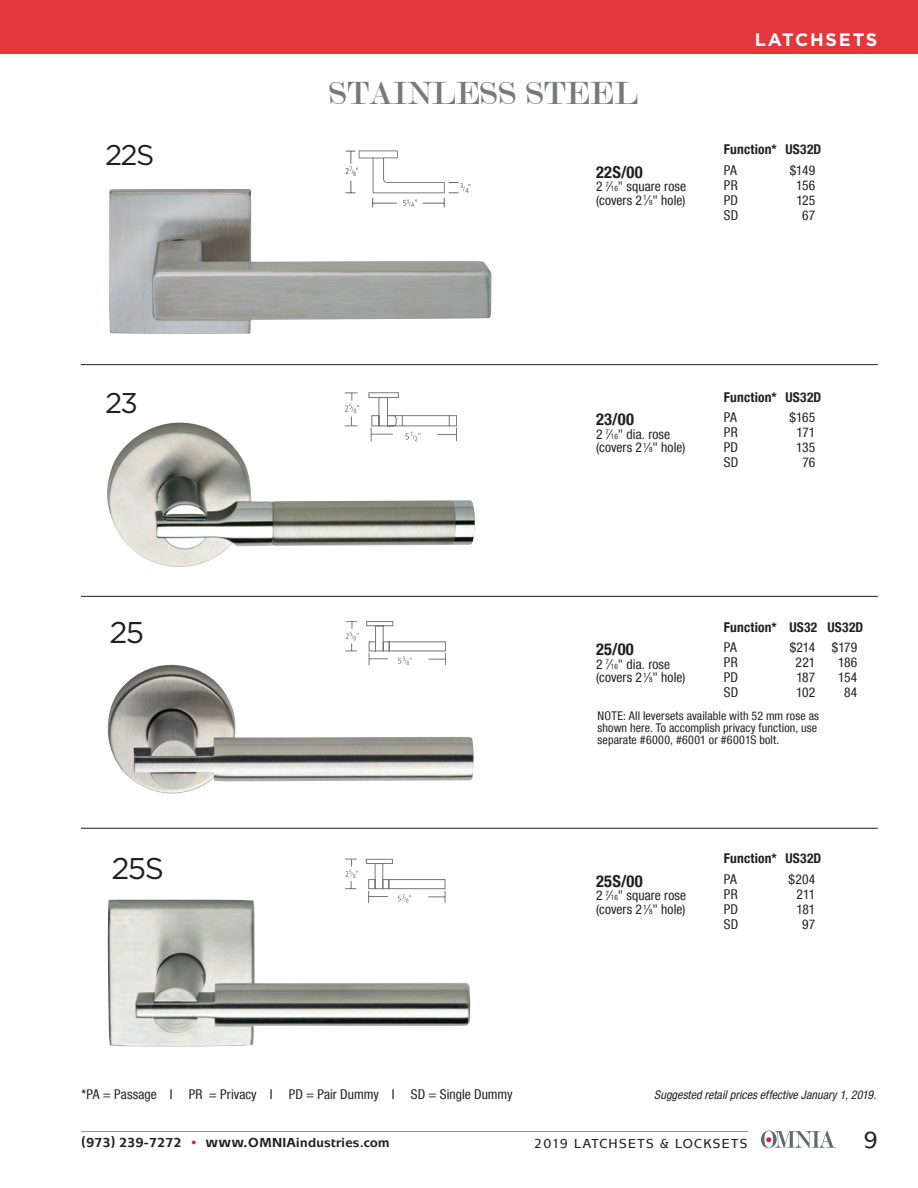
<style>
.page{position:relative;width:918px;height:1188px;background:#fff}
.page>*{position:absolute;margin:0;border:0;box-sizing:border-box;transform-origin:0 0}
.t1{font:34.5px "Modern";letter-spacing:.01em;color:#76787b}
.t2{font:30px "Gotham HTF";color:#231f20}
.t3{font:28.5px "Gotham HTF";color:#231f20}
.t4{font:500 24px "Mixage ITC Std";color:#231f20}
.t5{font:700 18px "Gotham";letter-spacing:.1em;color:#fff}
.t6{font:700 condensed 16.5px "Helvetica Neue LT Com";letter-spacing:.015em;color:#231f20}
.t7{font:condensed 13.5px/13.5px "Helvetica Neue LT Com";letter-spacing:.005em;color:#231f20}
.t8{font:700 condensed 13.5px "Helvetica Neue LT Com";letter-spacing:.01em;color:#231f20}
.t9{font:700 13.5px "Mixage ITC Std";letter-spacing:.025em;color:#231f20}
.t10{font:500 13.5px "Mixage ITC Std";letter-spacing:.1em;color:#231f20}
.t11{font:condensed 12px/12px "Helvetica Neue LT Com";letter-spacing:.01em;color:#231f20}
.t12{font:italic condensed 12px "Helvetica Neue LT Com";letter-spacing:.005em;color:#231f20}
.t13{font:condensed 8.55px "Frutiger";color:#64696d}
.t14{font:condensed 7.05px "Frutiger";color:#64696d}
.t15{font:condensed 6.45px "Frutiger";color:#64696d}
.s1{font-size:8.55px}
.s2{font-size:7.35px}
.s3{font-weight:400;color:#e4183e}
.s4{font-size:15px}
</style>
<div class="page">
<div style="left:0;top:0;width:918px;height:54px;background:#e1373d"></div>
<hr style="left:81px;top:1131px;width:667px;height:1px;background:#939598">
<svg style="left:761px;top:1131px;width:75px;height:17px"></svg>
<img style="left:108px;top:665px;width:366px;height:128px">
<img style="left:108px;top:900px;width:362px;height:146px">
<svg style="left:345px;top:859px;width:13px;height:30px"></svg>
<svg style="left:366px;top:859px;width:80px;height:44px"></svg>
<svg style="left:346px;top:621px;width:13px;height:31px"></svg>
<svg style="left:366px;top:621px;width:80px;height:44px"></svg>
<hr style="left:81px;top:828px;width:797px;height:1px;background:#231f20">
<hr style="left:81px;top:596px;width:797px;height:1px;background:#231f20">
<hr style="left:81px;top:364px;width:797px;height:1px;background:#231f20">
<img style="left:109px;top:189px;width:383px;height:145px">
<img style="left:107px;top:423px;width:368px;height:144px">
<svg style="left:345px;top:393px;width:14px;height:34px"></svg>
<svg style="left:368px;top:392px;width:89px;height:50px"></svg>
<svg style="left:346px;top:151px;width:112px;height:56px"></svg>
<h3 class="t5" style="left:755px;top:30px;width:124px">LATCHSETS</h3>
<h1 class="t1" style="left:329px;top:75px;width:310px">STAINLESS STEEL</h1>
<h3 class="t3" style="left:105px;top:139px;width:51px">22S</h3>
<p class="t13" style="left:346px;top:166px;width:9px">2<sup>7</sup></p>
<p class="t15" style="left:352px;top:169px;width:6px">8/</p>
<p class="t15" style="left:403px;top:200px;width:13px"><span class="s1">5</span>1/4</p>
<p class="t14" style="left:460px;top:182px;width:5px">3</p>
<p class="t14" style="left:463px;top:186px;width:7px">4/</p>
<p class="t6" style="left:596px;top:162px;width:48px">22S/00</p>
<p class="t7" style="left:596px;top:180px;width:91px">2 <sup>7</sup>⁄<span class="s2">16</span>" square rose (covers 2 <sup>1</sup>⁄<span class="s2">8</span>" hole)</p>
<p class="t8" style="left:724px;top:141px;width:99px">Function* US32D</p>
<p class="t7" style="left:724px;top:163px;width:15px">PA</p>
<p class="t7" style="left:790px;top:163px;width:27px">$149</p>
<p class="t7" style="left:724px;top:178px;width:15px">PR</p>
<p class="t7" style="left:796px;top:178px;width:21px">156</p>
<p class="t7" style="left:724px;top:193px;width:16px">PD</p>
<p class="t7" style="left:796px;top:193px;width:21px">125</p>
<p class="t7" style="left:724px;top:208px;width:16px">SD</p>
<p class="t7" style="left:802px;top:208px;width:15px">67</p>
<h3 class="t3" style="left:105px;top:387px;width:34px">23</h3>
<p class="t6" style="left:596px;top:409px;width:39px">23/00</p>
<p class="t7" style="left:596px;top:427px;width:91px">2 <sup>7</sup>⁄<span class="s2">16</span>" dia. rose (covers 2 <sup>1</sup>⁄<span class="s2">8</span>" hole)</p>
<p class="t8" style="left:724px;top:389px;width:99px">Function* US32D</p>
<p class="t7" style="left:724px;top:411px;width:15px">PA</p>
<p class="t7" style="left:789px;top:411px;width:27px">$165</p>
<p class="t7" style="left:724px;top:426px;width:15px">PR</p>
<p class="t7" style="left:796px;top:426px;width:20px">171</p>
<p class="t7" style="left:724px;top:441px;width:16px">PD</p>
<p class="t7" style="left:796px;top:441px;width:21px">135</p>
<p class="t7" style="left:724px;top:456px;width:16px">SD</p>
<p class="t7" style="left:802px;top:456px;width:15px">76</p>
<h2 class="t2" style="left:110px;top:616px;width:36px">25</h2>
<p class="t6" style="left:596px;top:639px;width:39px">25/00</p>
<p class="t7" style="left:596px;top:657px;width:91px">2 <sup>7</sup>⁄<span class="s2">16</span>" dia. rose (covers 2 <sup>1</sup>⁄<span class="s2">8</span>" hole)</p>
<p class="t8" style="left:724px;top:619px;width:141px">Function* US32 US32D</p>
<p class="t7" style="left:724px;top:641px;width:15px">PA</p>
<p class="t7" style="left:790px;top:641px;width:69px">$214 $179</p>
<p class="t7" style="left:724px;top:656px;width:15px">PR</p>
<p class="t7" style="left:796px;top:656px;width:21px">221</p>
<p class="t7" style="left:838px;top:656px;width:21px">186</p>
<p class="t7" style="left:724px;top:671px;width:16px">PD</p>
<p class="t7" style="left:796px;top:671px;width:21px">187</p>
<p class="t7" style="left:838px;top:671px;width:21px">154</p>
<p class="t7" style="left:724px;top:686px;width:16px">SD</p>
<p class="t7" style="left:796px;top:686px;width:21px">102</p>
<p class="t7" style="left:844px;top:686px;width:15px">84</p>
<p class="t11" style="left:598px;top:710px;width:223px">NOTE: All leversets available with 52 mm rose as shown here. To accomplish privacy function, use separate #6000, #6001 or #6001S bolt.</p>
<h2 class="t2" style="left:112px;top:851px;width:54px">25S</h2>
<p class="t6" style="left:596px;top:871px;width:48px">25S/00</p>
<p class="t7" style="left:596px;top:889px;width:91px">2 <sup>7</sup>⁄<span class="s2">16</span>" square rose (covers 2 <sup>1</sup>⁄<span class="s2">8</span>" hole)</p>
<p class="t8" style="left:724px;top:851px;width:99px">Function* US32D</p>
<p class="t7" style="left:724px;top:872px;width:15px">PA</p>
<p class="t7" style="left:789px;top:872px;width:28px">$204</p>
<p class="t7" style="left:724px;top:887px;width:15px">PR</p>
<p class="t7" style="left:797px;top:887px;width:20px">211</p>
<p class="t7" style="left:724px;top:902px;width:16px">PD</p>
<p class="t7" style="left:796px;top:902px;width:20px">181</p>
<p class="t7" style="left:724px;top:917px;width:16px">SD</p>
<p class="t7" style="left:802px;top:917px;width:15px">97</p>
<p class="t7" style="left:81px;top:1088px;width:433px">*PA = Passage I PR = Privacy I PD = Pair Dummy I SD = Single Dummy</p>
<p class="t12" style="left:654px;top:1088px;width:224px">Suggested retail prices effective January 1, 2019.</p>
<p class="t9" style="left:81px;top:1134px;width:310px">(973) 239-7272 <span class="s3">•</span> <span class="s4">www.</span>OMNIAindustries.com</p>
<p class="t10" style="left:534px;top:1135px;width:215px">2019 LATCHSETS &amp; LOCKSETS</p>
<h3 class="t4" style="left:863px;top:1126px;width:16px">9</h3>
</div>
